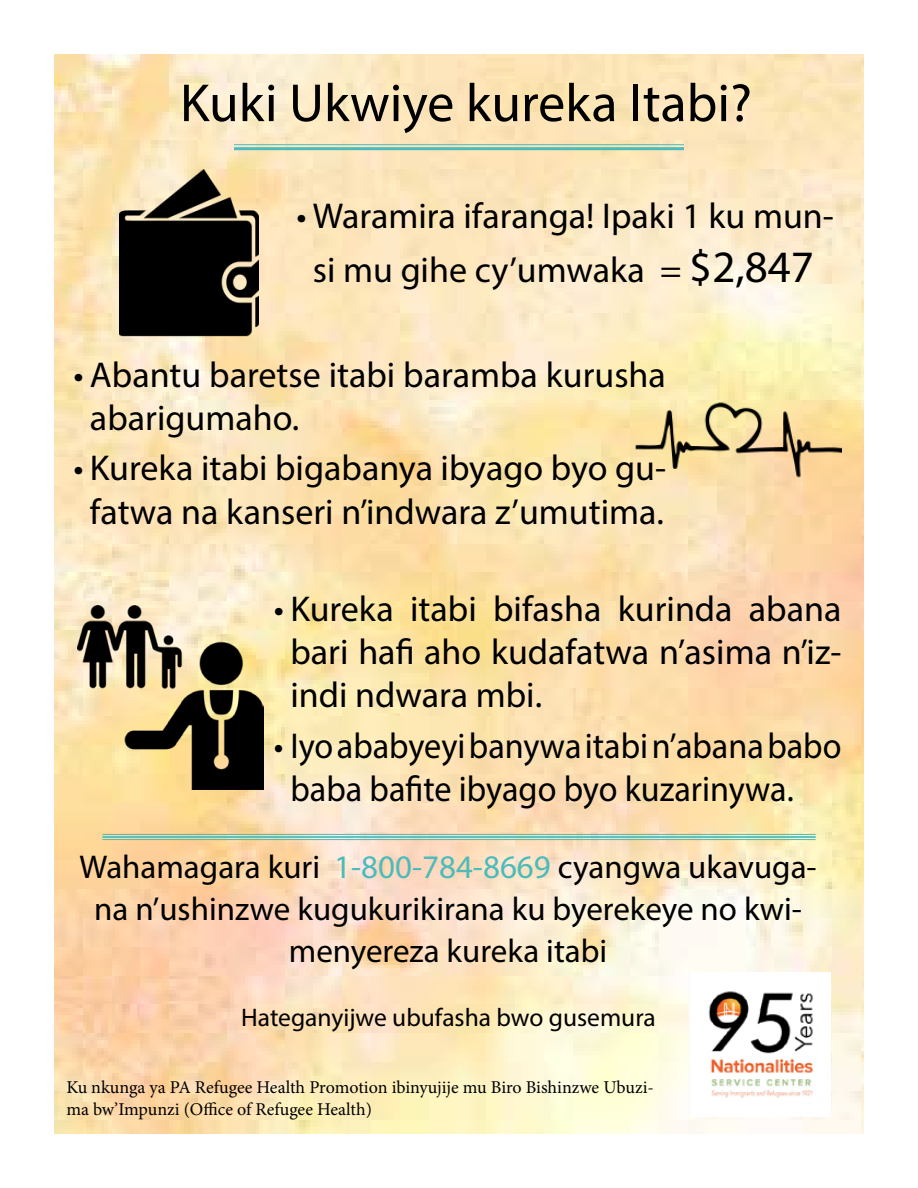
<style>
.page{position:relative;width:918px;height:1188px;background:#fff}
.page>*{position:absolute;margin:0;border:0;box-sizing:border-box;transform-origin:0 0}
.t1{font:54px "Myriad Pro";color:#000}
.t2{font:36px/43.2px "Myriad Pro";color:#000;text-align:center}
.t3{font:36px/43.2px "Myriad Pro";color:#000;scale:.95 1}
.t4{font:33px/42px "Myriad Pro";color:#000;text-align:center}
.t5{font:25.5px "Myriad Pro";color:#000}
.t6{font:18px/21.6px "Minion Pro";color:#000}
.s1{font-size:45px}
.s2{color:#4bbbbb}
</style>
<div class="page">
<img style="left:54px;top:54px;width:810px;height:1080px">
<hr style="left:102px;top:834px;width:714px;height:1px;background:#4bbbbb">
<hr style="left:102px;top:836px;width:714px;height:2px;background:#4bbbbb">
<hr style="left:102px;top:839px;width:714px;height:1px;background:#4bbbbb">
<img style="left:691px;top:972px;width:139px;height:144px">
<hr style="left:234px;top:144px;width:450px;height:1px;background:#4bbbbb">
<hr style="left:234px;top:147px;width:450px;height:3px;background:#4bbbbb">
<img style="left:77px;top:605px;width:186px;height:185px">
<img style="left:635px;top:337px;width:206px;height:206px">
<img style="left:120px;top:170px;width:138px;height:167px">
<h1 class="t1" style="left:180px;top:70px;width:573px">Kuki Ukwiye kureka Itabi?</h1>
<p class="t2" style="left:296px;top:189px;width:539px;line-height:54px">• Waramira ifaranga! Ipaki 1 ku mun&shy;si mu gihe cy’umwaka = <span class="s1">$2,847</span></p>
<p class="t2" style="left:90px;top:352px;width:577px;text-align:left;text-indent:-16px">• Abantu baretse itabi baramba kurusha abarigumaho.</p>
<p class="t2" style="left:74px;top:446px;width:594px">• Kureka itabi bigabanya ibyago byo gu&shy;fatwa na kanseri n’indwara z’umutima.</p>
<p class="t2" style="left:290px;top:587px;width:553px;text-align:justify;text-indent:-16px">• Kureka itabi bifasha kurinda abana bari hafi aho kudafatwa n’asima n’iz&shy;indi ndwara mbi.</p>
<p class="t3" style="left:290px;top:724px;width:582px;text-indent:-16px">• Iyo ababyeyi banywa itabi n’abana babo baba bafite ibyago byo kuzarinywa.</p>
<p class="t4" style="left:80px;top:845px;width:739px">Wahamagara kuri <span class="s2">1-800-784-8669</span> cyangwa ukavuga&shy;na n’ushinzwe kugukurikirana ku byerekeye no kwi&shy;menyereza kureka itabi</p>
<p class="t5" style="left:241px;top:1002px;width:416px">Hateganyijwe ubufasha bwo gusemura</p>
<p class="t6" style="left:66px;top:1077px;width:589px">Ku nkunga ya PA Refugee Health Promotion ibinyujije mu Biro Bishinzwe Ubuzi&shy;ma bw’Impunzi (Office of Refugee Health)</p>
</div>
